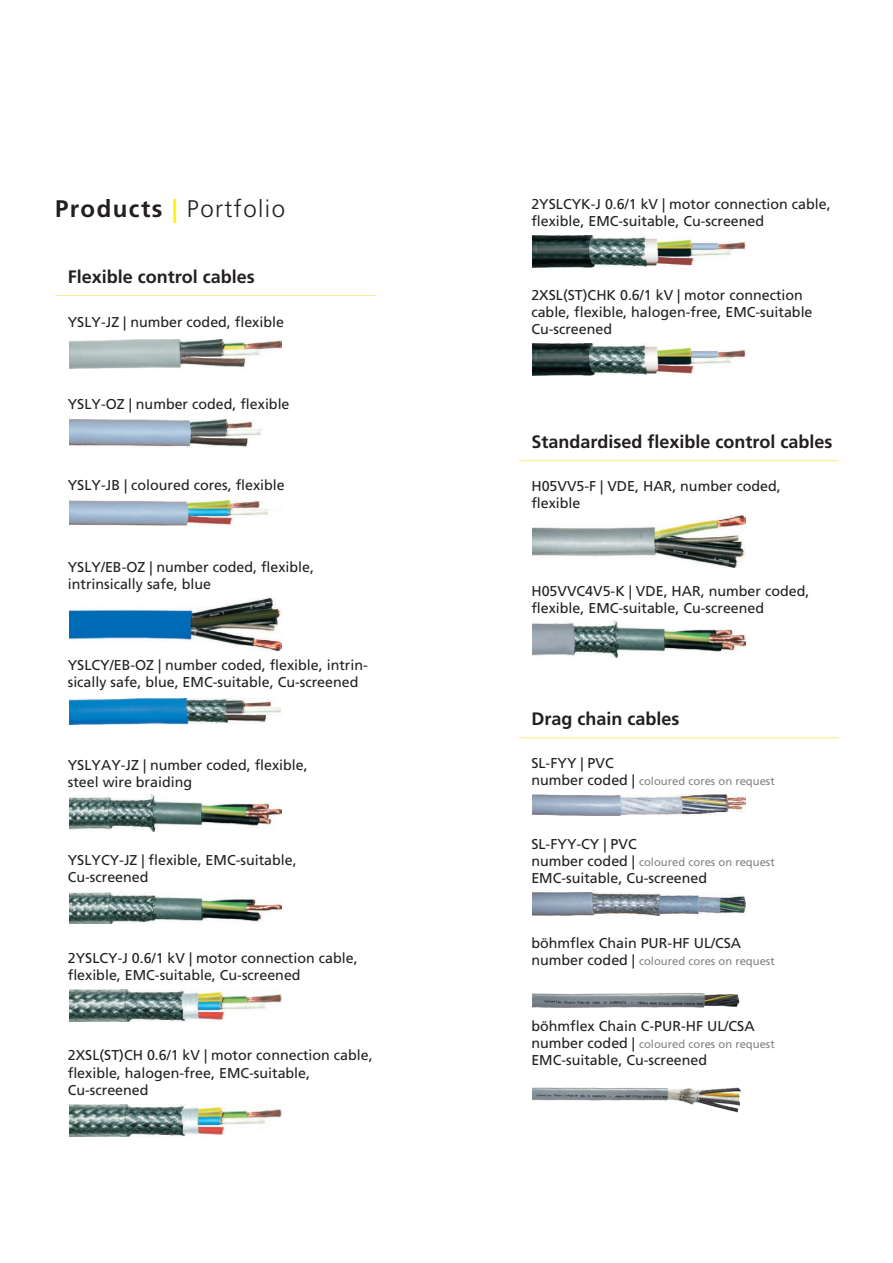
<style>
.page{position:relative;width:893px;height:1263px;background:#fff}
.page>*{position:absolute;margin:0;border:0;box-sizing:border-box;transform-origin:0 0}
.t1{font:300 24px "Frutiger";letter-spacing:.06em;color:#231f20}
.t2{font:700 18px "Frutiger";color:#231f20}
.t3{font:14.25px/17.1px "Frutiger";color:#231f20}
.t4{font:11.25px "Frutiger";color:#808285}
.s1{font-weight:700}
.s2{font-weight:700;color:#fff101}
.s3{font-size:14.25px;color:#231f20}
</style>
<div class="page">
<img style="left:533px;top:236px;width:212px;height:32px">
<img style="left:69px;top:794px;width:213px;height:37px">
<img style="left:69px;top:892px;width:213px;height:31px">
<img style="left:69px;top:599px;width:213px;height:51px">
<img style="left:69px;top:698px;width:212px;height:27px">
<img style="left:69px;top:501px;width:199px;height:25px">
<img style="left:69px;top:339px;width:213px;height:30px">
<img style="left:69px;top:420px;width:193px;height:27px">
<hr style="left:55px;top:295px;width:320px;height:1px;background:#faeb87">
<img style="left:69px;top:989px;width:213px;height:33px">
<img style="left:69px;top:1104px;width:213px;height:32px">
<img style="left:533px;top:344px;width:212px;height:31px">
<img style="left:533px;top:794px;width:212px;height:21px">
<img style="left:533px;top:516px;width:212px;height:52px">
<img style="left:533px;top:620px;width:212px;height:37px">
<hr style="left:519px;top:737px;width:320px;height:1px;background:#faeb87">
<img style="left:533px;top:893px;width:212px;height:22px">
<img style="left:533px;top:993px;width:207px;height:15px">
<img style="left:533px;top:1087px;width:208px;height:26px">
<hr style="left:519px;top:460px;width:320px;height:1px;background:#faeb87">
<h1 class="t1" style="left:55px;top:195px;width:232px"><span class="s1">Products</span> <span class="s2">|</span> Portfolio</h1>
<p class="t2" style="left:68px;top:266px;width:189px">Flexible control cables</p>
<p class="t3" style="left:68px;top:313px;width:218px">YSLY-JZ | number coded, flexible</p>
<p class="t3" style="left:68px;top:396px;width:223px">YSLY-OZ | number coded, flexible</p>
<p class="t3" style="left:68px;top:477px;width:218px">YSLY-JB | coloured cores, flexible</p>
<p class="t3" style="left:68px;top:558px;width:248px">YSLY/EB-OZ | number coded, flexible, intrinsically safe, blue</p>
<p class="t3" style="left:68px;top:657px;width:302px">YSLCY/EB-OZ | number coded, flexible, intrin&shy;sically safe, blue, EMC-suitable, Cu-screened</p>
<p class="t3" style="left:68px;top:757px;width:241px">YSLYAY-JZ | number coded, flexible, steel wire braiding</p>
<p class="t3" style="left:68px;top:852px;width:230px">YSLYCY-JZ | flexible, EMC-suitable,<br>Cu-screened</p>
<p class="t3" style="left:68px;top:949px;width:291px">2YSLCY-J 0.6/1 kV | motor connection cable, flexible, EMC-suitable, Cu-screened</p>
<p class="t3" style="left:68px;top:1047px;width:306px">2XSL(ST)CH 0.6/1 kV | motor connection cable, flexible, halogen-free, EMC-suitable,<br>Cu-screened</p>
<p class="t3" style="left:531px;top:196px;width:301px">2YSLCYK-J 0.6/1 kV | motor connection cable, flexible, EMC-suitable, Cu-screened</p>
<p class="t3" style="left:531px;top:286px;width:283px">2XSL(ST)CHK 0.6/1 kV | motor connection cable, flexible, halogen-free, EMC-suitable<br>Cu-screened</p>
<p class="t2" style="left:531px;top:431px;width:303px">Standardised flexible control cables</p>
<p class="t3" style="left:531px;top:478px;width:251px">H05VV5-F | VDE, HAR, number coded, flexible</p>
<p class="t3" style="left:531px;top:582px;width:279px">H05VVC4V5-K | VDE, HAR, number coded, flexible, EMC-suitable, Cu-screened</p>
<p class="t2" style="left:531px;top:708px;width:150px">Drag chain cables</p>
<p class="t3" style="left:531px;top:754px;width:84px">SL-FYY | PVC</p>
<p class="t4" style="left:531px;top:774px;width:245px"><span class="s3">number coded |</span> coloured cores on request</p>
<p class="t3" style="left:531px;top:836px;width:107px">SL-FYY-CY | PVC</p>
<p class="t4" style="left:531px;top:856px;width:245px"><span class="s3">number coded |</span> coloured cores on request</p>
<p class="t3" style="left:531px;top:870px;width:177px">EMC-suitable, Cu-screened</p>
<p class="t3" style="left:531px;top:934px;width:211px">böhmflex Chain PUR-HF UL/CSA</p>
<p class="t4" style="left:531px;top:954px;width:245px"><span class="s3">number coded |</span> coloured cores on request</p>
<p class="t3" style="left:531px;top:1017px;width:225px">böhmflex Chain C-PUR-HF UL/CSA</p>
<p class="t4" style="left:531px;top:1037px;width:245px"><span class="s3">number coded |</span> coloured cores on request</p>
<p class="t3" style="left:531px;top:1051px;width:177px">EMC-suitable, Cu-screened</p>
</div>
